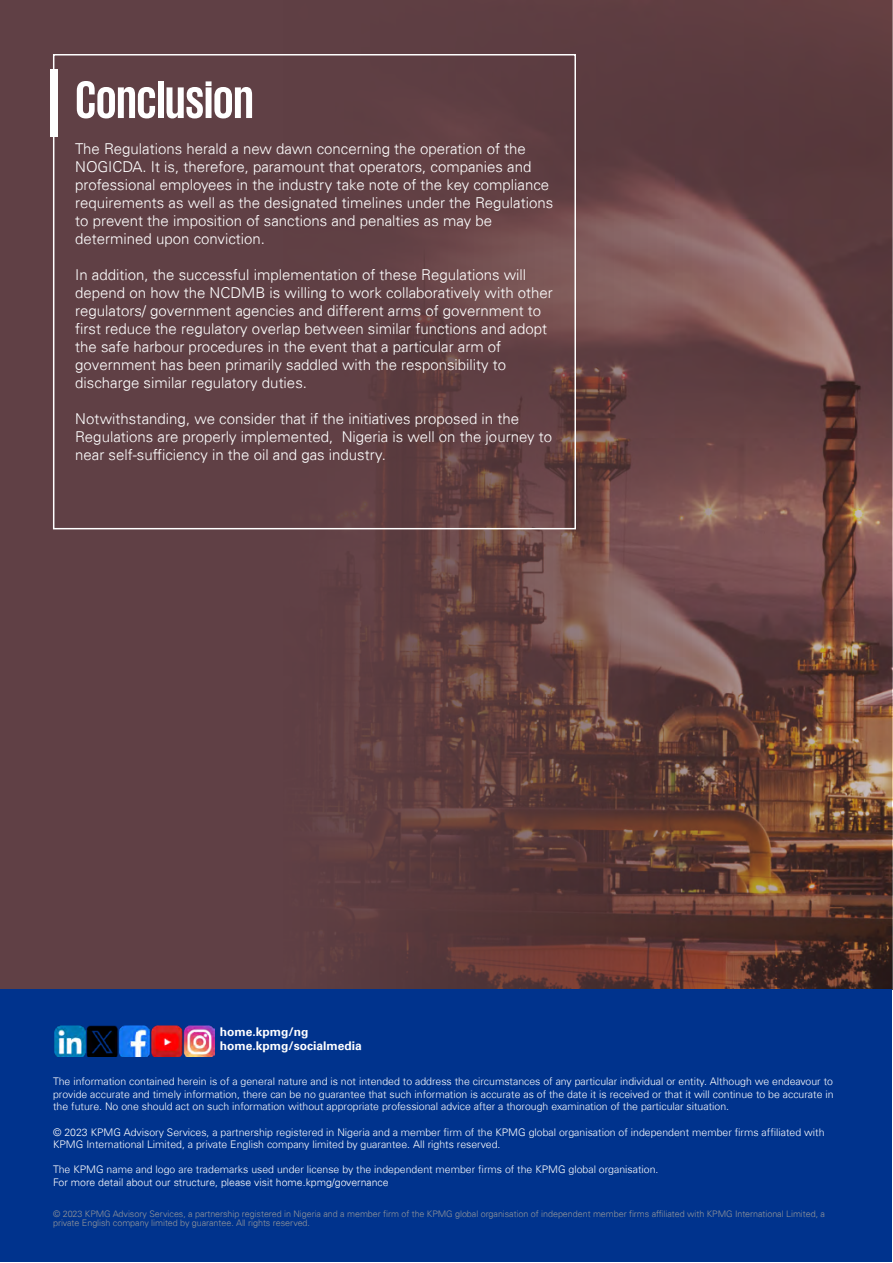
<style>
.page{position:relative;width:893px;height:1263px;background:#fff}
.page>*{position:absolute;margin:0;border:0;box-sizing:border-box;transform-origin:0 0}
.t1{font:700 54px "KPMG";color:#fff}
.t2{font:300 15px/18px "Univers 45";color:#fff}
.t3{font:700 12px/14.4px "Univers 65";color:#fff}
.t4{font:300 10.5px/12.6px "Universfor KPMG";color:#fff;text-align:justify}
.t5{font:300 10.5px "Univers 45";color:#fff}
.t6{font:300 9px/9px "Univers 45";letter-spacing:-.005em;color:#939598}
</style>
<div class="page">
<img style="left:1px;top:0;width:891px;height:989px">
<div style="left:1px;top:989px;width:891px;height:273px;background:#00338d"></div>
<div style="left:53px;top:54px;width:523px;height:475px;border:2px solid #fff"></div>
<div style="left:50px;top:69px;width:8px;height:68px;background:#fff"></div>
<img style="left:54px;top:1026px;width:160px;height:30px">
<h1 class="t1" style="left:75px;top:73px;width:180px">Conclusion</h1>
<p class="t2" style="left:75px;top:140px;width:479px">The Regulations herald a new dawn concerning the operation of the NOGICDA. It is, therefore, paramount that operators, companies and professional employees in the industry take note of the key compliance requirements as well as the designated timelines under the Regulations to prevent the imposition of sanctions and penalties as may be determined upon conviction.</p>
<p class="t2" style="left:75px;top:266px;width:479px">In addition, the successful implementation of these Regulations will depend on how the NCDMB is willing to work collaboratively with other regulators/ government agencies and different arms of government to first reduce the regulatory overlap between similar functions and adopt the safe harbour procedures in the event that a particular arm of government has been primarily saddled with the responsibility to discharge similar regulatory duties.</p>
<p class="t2" style="left:75px;top:410px;width:478px">Notwithstanding, we consider that if the initiatives proposed in the<br>Regulations are properly implemented, Nigeria is well on the journey to near self-sufficiency in the oil and gas industry.</p>
<p class="t3" style="left:220px;top:1025px;width:144px">home.kpmg/ng home.kpmg/socialmedia</p>
<p class="t4" style="left:53px;top:1075px;width:782px">The information contained herein is of a general nature and is not intended to address the circumstances of any particular individual or entity. Although we endeavour to provide accurate and timely information, there can be no guarantee that such information is accurate as of the date it is received or that it will continue to be accurate in the future. No one should act on such information without appropriate professional advice after a thorough examination of the particular situation.</p>
<p class="t4" style="left:53px;top:1125px;width:773px">© 2023 KPMG Advisory Services, a partnership registered in Nigeria and a member firm of the KPMG global organisation of independent member firms affiliated with<br>KPMG International Limited, a private English company limited by guarantee. All rights reserved.</p>
<p class="t4" style="left:53px;top:1163px;width:607px">The KPMG name and logo are trademarks used under license by the independent member firms of the KPMG global organisation.</p>
<p class="t5" style="left:53px;top:1176px;width:337px">For more detail about our structure, please visit home.kpmg/governance</p>
<p class="t6" style="left:53px;top:1209px;width:773px">© 2023 KPMG Advisory Services, a partnership registered in Nigeria and a member firm of the KPMG global organisation of independent member firms affiliated with KPMG International Limited, a private English company limited by guarantee. All rights reserved.</p>
</div>
